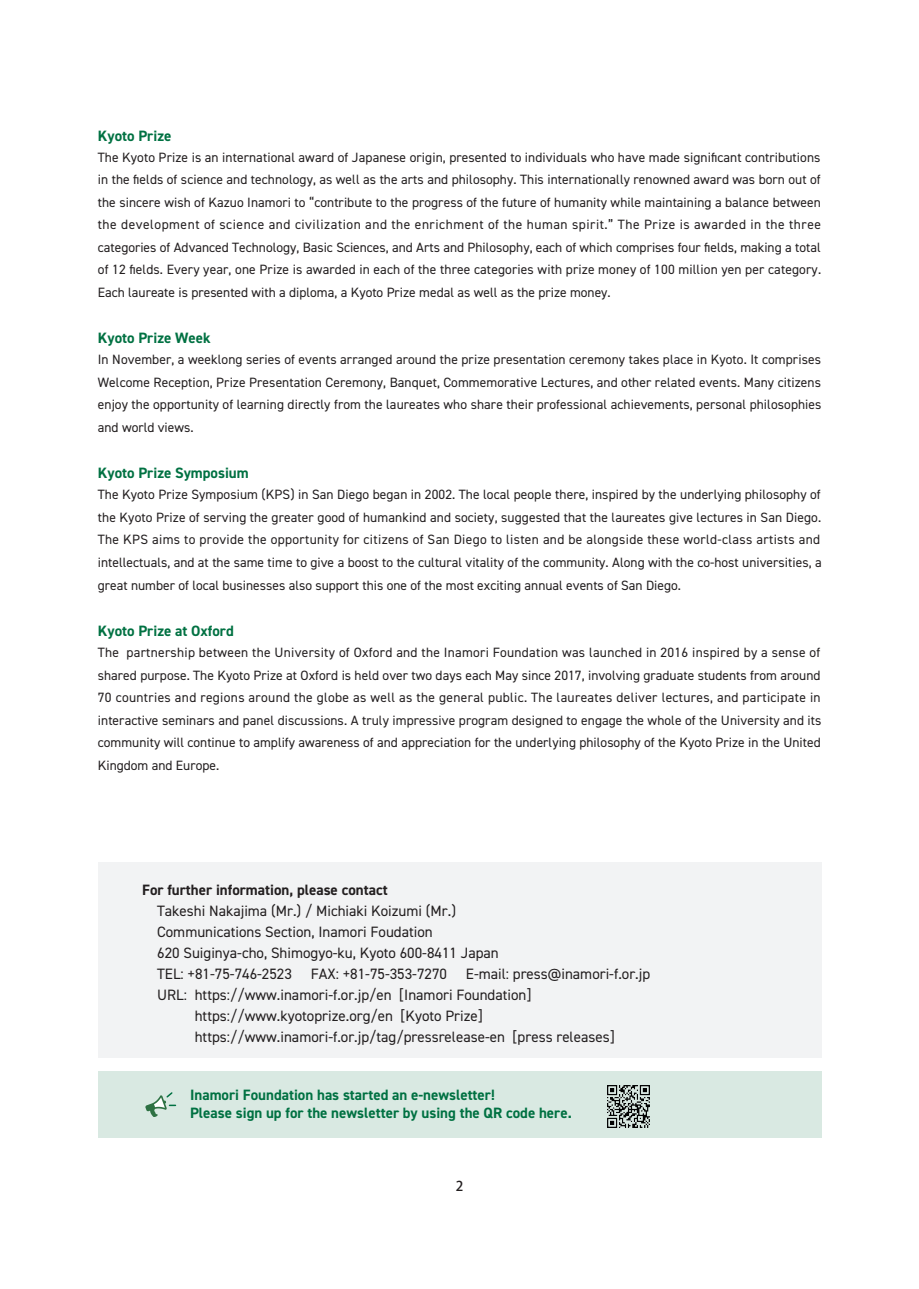
<style>
.page{position:relative;width:919px;height:1289px;background:#fff}
.page>*{position:absolute;margin:0;border:0;box-sizing:border-box;transform-origin:0 0}
.t1{font:15px/21px "DIN2014";color:#231f20}
.t2{font:700 15px/18px "DIN2014";color:#007142}
.t3{font:700 15px "DIN2014";color:#231f20}
.t4{font:13.5px/22.5px "DIN2014";color:#231f20;text-align:justify}
.t5{font:500 13.5px "Koz Go Pr 6 N";color:#231f20}
</style>
<div class="page">
<div style="left:98px;top:862px;width:723px;height:196px;background:#f2f3f4"></div>
<div style="left:98px;top:1071px;width:723px;height:66px;background:#d9e9e2"></div>
<img style="left:607px;top:1085px;width:42px;height:42px">
<svg style="left:145px;top:1092px;width:30px;height:25px"></svg>
<p class="t2" style="left:98px;top:126px;width:75px">Kyoto Prize</p>
<p class="t4" style="left:98px;top:146px;width:724px">The Kyoto Prize is an international award of Japanese origin, presented to individuals who have made significant contributions in the fields of science and technology, as well as the arts and philosophy. This internationally renowned award was born out of the sincere wish of Kazuo Inamori to “contribute to the progress of the future of humanity while maintaining a balance between the development of science and civilization and the enrichment of the human spirit.” The Prize is awarded in the three categories of Advanced Technology, Basic Sciences, and Arts and Philosophy, each of which comprises four fields, making a total of 12 fields. Every year, one Prize is awarded in each of the three categories with prize money of 100 million yen per category.<br>Each laureate is presented with a diploma, a Kyoto Prize medal as well as the prize money.</p>
<p class="t2" style="left:98px;top:329px;width:114px">Kyoto Prize Week</p>
<p class="t4" style="left:98px;top:348px;width:725px">In November, a weeklong series of events arranged around the prize presentation ceremony takes place in Kyoto. It comprises Welcome Reception, Prize Presentation Ceremony, Banquet, Commemorative Lectures, and other related events. Many citizens enjoy the opportunity of learning directly from the laureates who share their professional achievements, personal philosophies and world views.</p>
<p class="t2" style="left:98px;top:464px;width:152px">Kyoto Prize Symposium</p>
<p class="t4" style="left:98px;top:483px;width:725px">The Kyoto Prize Symposium (KPS) in San Diego began in 2002. The local people there, inspired by the underlying philosophy of the Kyoto Prize of serving the greater good of humankind and society, suggested that the laureates give lectures in San Diego.<br>The KPS aims to provide the opportunity for citizens of San Diego to listen and be alongside these world-class artists and intellectuals, and at the same time to give a boost to the cultural vitality of the community. Along with the co-host universities, a great number of local businesses also support this one of the most exciting annual events of San Diego.</p>
<p class="t2" style="left:98px;top:621px;width:137px">Kyoto Prize at Oxford</p>
<p class="t4" style="left:98px;top:641px;width:725px">The partnership between the University of Oxford and the Inamori Foundation was launched in 2016 inspired by a sense of shared purpose. The Kyoto Prize at Oxford is held over two days each May since 2017, involving graduate students from around 70 countries and regions around the globe as well as the general public. The laureates deliver lectures, and participate in interactive seminars and panel discussions. A truly impressive program designed to engage the whole of the University and its community will continue to amplify awareness of and appreciation for the underlying philosophy of the Kyoto Prize in the United Kingdom and Europe.</p>
<p class="t3" style="left:142px;top:879px;width:247px">For further information, please contact</p>
<p class="t1" style="left:157px;top:899px;width:343px">Takeshi Nakajima (Mr.) / Michiaki Koizumi (Mr.)<br>Communications Section, Inamori Foudation<br>620 Suiginya-cho, Shimogyo-ku, Kyoto 600-8411 Japan TEL: +81-75-746-2523</p>
<p class="t1" style="left:311px;top:962px;width:138px">FAX: +81-75-353-7270</p>
<p class="t1" style="left:466px;top:962px;width:186px">E-mail: press@inamori-f.or.jp</p>
<p class="t1" style="left:157px;top:983px;width:376px">URL: https://www.inamori-f.or.jp/en [Inamori Foundation]</p>
<p class="t1" style="left:195px;top:1004px;width:290px">https://www.kyotoprize.org/en [Kyoto Prize]</p>
<p class="t1" style="left:195px;top:1025px;width:421px">https://www.inamori-f.or.jp/tag/pressrelease-en [press releases]</p>
<p class="t2" style="left:190px;top:1085px;width:383px">Inamori Foundation has started an e-newsletter!<br>Please sign up for the newsletter by using the QR code here.</p>
<p class="t5" style="left:455px;top:1178px;width:9px">2</p>
</div>
